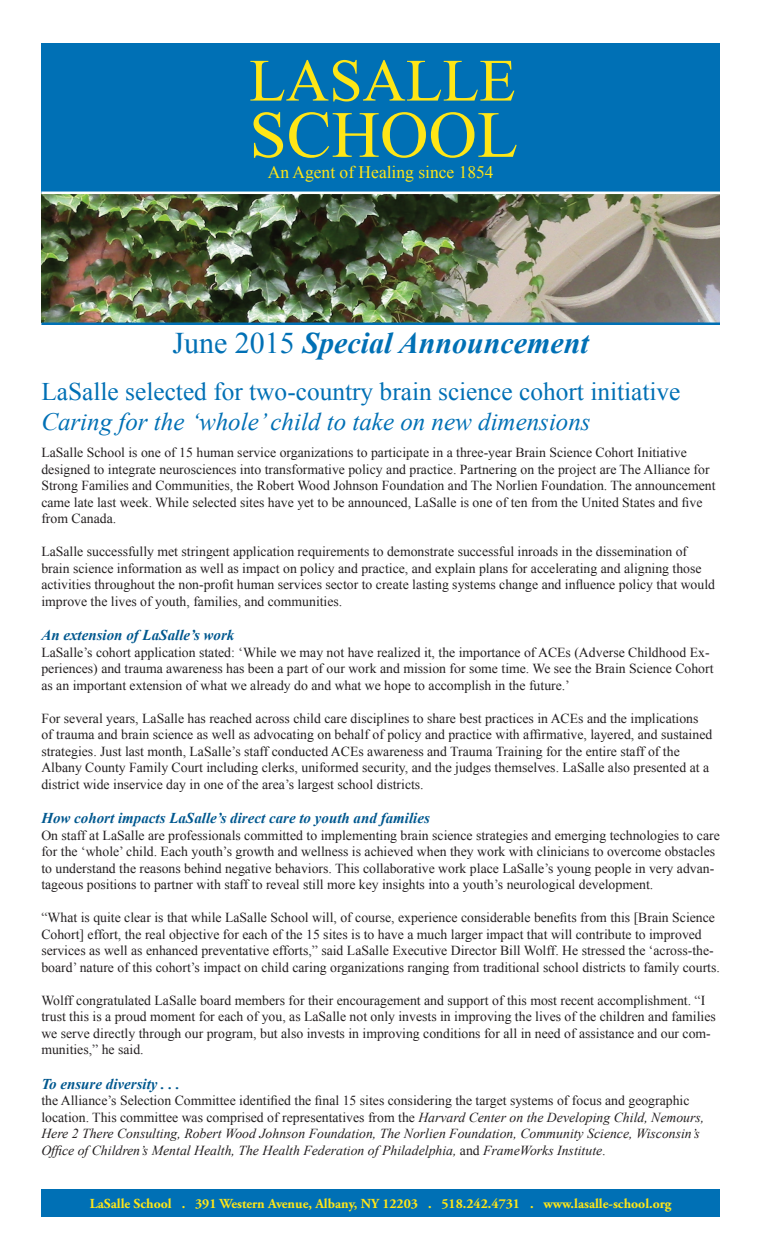
<style>
.page{position:relative;width:765px;height:1260px;background:#fff}
.page>*{position:absolute;margin:0;border:0;box-sizing:border-box;transform-origin:0 0}
.t1{font:66px "Times New Roman";color:#ffe616}
.t2{font:60px "Times New Roman";color:#ffe616}
.t3{font:italic 700 30px "Times New Roman";color:#0070b5}
.t4{font:25.38px "Times New Roman";color:#0070b5}
.t5{font:italic 25px "Times New Roman";color:#0070b5}
.t6{font:17.5px "Times New Roman";color:#ffe616}
.t7{font:italic 700 15px "Times New Roman";color:#01588f}
.t8{font:13.75px/16.5px "Times New Roman";color:#231f20}
.t9{font:italic 13.75px/16.5px "Times New Roman";color:#231f20}
.t10{font:700 13.75px "Adobe Garamond Pro";color:#ffe616}
.s1{font-weight:400;font-style:normal}
.s2{font-style:normal}
</style>
<div class="page">
<div style="left:41px;top:43px;width:679px;height:150px;background:#0070b5"></div>
<img style="left:41px;top:194px;width:679px;height:128px">
<hr style="left:41px;top:192px;width:679px;height:2px;background:#fff">
<hr style="left:41px;top:322px;width:679px;height:3px;background:#0070b5">
<div style="left:41px;top:1190px;width:679px;height:27px;background:#0070b5"></div>
<h2 class="t2" style="left:249px;top:40px;width:268px">LASALLE</h2>
<h1 class="t1" style="left:249px;top:90px;width:270px">SCHOOL</h1>
<p class="t6" style="left:268px;top:161px;width:228px">An Agent of Healing since 1854</p>
<h3 class="t3" style="left:172px;top:322px;width:418px"><span class="s1">June 2015</span> Special Announcement</h3>
<h3 class="t4" style="left:41px;top:374px;width:641px">LaSalle selected for two-country brain science cohort initiative</h3>
<h3 class="t5" style="left:41px;top:404px;width:551px">Caring for the ‘whole’ child to take on new dimensions</h3>
<p class="t8" style="left:41px;top:444px;width:676px">LaSalle School is one of 15 human service organizations to participate in a three-year Brain Science Cohort Initiative designed to integrate neurosciences into transformative policy and practice. Partnering on the project are The Alliance for Strong Families and Communities, the Robert Wood Johnson Foundation and The Norlien Foundation. The announcement came late last week. While selected sites have yet to be announced, LaSalle is one of ten from the United States and five from Canada.</p>
<p class="t8" style="left:41px;top:543px;width:675px">LaSalle successfully met stringent application requirements to demonstrate successful inroads in the dissemination of brain science information as well as impact on policy and practice, and explain plans for accelerating and aligning those activities throughout the non-profit human services sector to create lasting systems change and influence policy that would improve the lives of youth, families, and communities.</p>
<p class="t7" style="left:41px;top:625px;width:195px">An extension of LaSalle’s work</p>
<p class="t8" style="left:41px;top:644px;width:674px">LaSalle’s cohort application stated: ‘While we may not have realized it, the importance of ACEs (Adverse Childhood Ex&shy;periences) and trauma awareness has been a part of our work and mission for some time. We see the Brain Science Cohort as an important extension of what we already do and what we hope to accomplish in the future.’</p>
<p class="t8" style="left:41px;top:710px;width:672px">For several years, LaSalle has reached across child care disciplines to share best practices in ACEs and the implications of trauma and brain science as well as advocating on behalf of policy and practice with affirmative, layered, and sustained strategies. Just last month, LaSalle’s staff conducted ACEs awareness and Trauma Training for the entire staff of the Albany County Family Court including clerks, uniformed security, and the judges themselves. LaSalle also presented at a district wide inservice day in one of the area’s largest school districts.</p>
<p class="t7" style="left:41px;top:808px;width:390px">How cohort impacts LaSalle’s direct care to youth and families</p>
<p class="t8" style="left:41px;top:827px;width:680px">On staff at LaSalle are professionals committed to implementing brain science strategies and emerging technologies to care for the ‘whole’ child. Each youth’s growth and wellness is achieved when they work with clinicians to overcome obstacles to understand the reasons behind negative behaviors. This collaborative work place LaSalle’s young people in very advan&shy;tageous positions to partner with staff to reveal still more key insights into a youth’s neurological development.</p>
<p class="t8" style="left:41px;top:909px;width:680px">“What is quite clear is that while LaSalle School will, of course, experience considerable benefits from this [Brain Science Cohort] effort, the real objective for each of the 15 sites is to have a much larger impact that will contribute to improved services as well as enhanced preventative efforts,” said LaSalle Executive Director Bill Wolff. He stressed the ‘across-the&shy;board’ nature of this cohort’s impact on child caring organizations ranging from traditional school districts to family courts.</p>
<p class="t8" style="left:41px;top:992px;width:676px">Wolff congratulated LaSalle board members for their encouragement and support of this most recent accomplishment. “I trust this is a proud moment for each of you, as LaSalle not only invests in improving the lives of the children and families we serve directly through our program, but also invests in improving conditions for all in need of assistance and our com&shy;munities,” he said.</p>
<p class="t7" style="left:41px;top:1073px;width:140px">To ensure diversity . . .</p>
<p class="t9" style="left:41px;top:1092px;width:664px"><span class="s2">the Alliance’s Selection Committee identified the final 15 sites considering the target systems of focus and geographic location. This committee was comprised of representatives from the</span> Harvard Center on the Developing Child, Nemours, Here 2 There Consulting, Robert Wood Johnson Foundation, The Norlien Foundation, Community Science, Wisconsin’s Office of Children’s Mental Health, The Health Federation of Philadelphia, <span class="s2">and</span> FrameWorks Institute<span class="s2">.</span></p>
<p class="t10" style="left:90px;top:1195px;width:583px">LaSalle School . 391 Western Avenue, Albany, NY 12203 . 518.242.4731 . www.lasalle-school.org</p>
</div>
